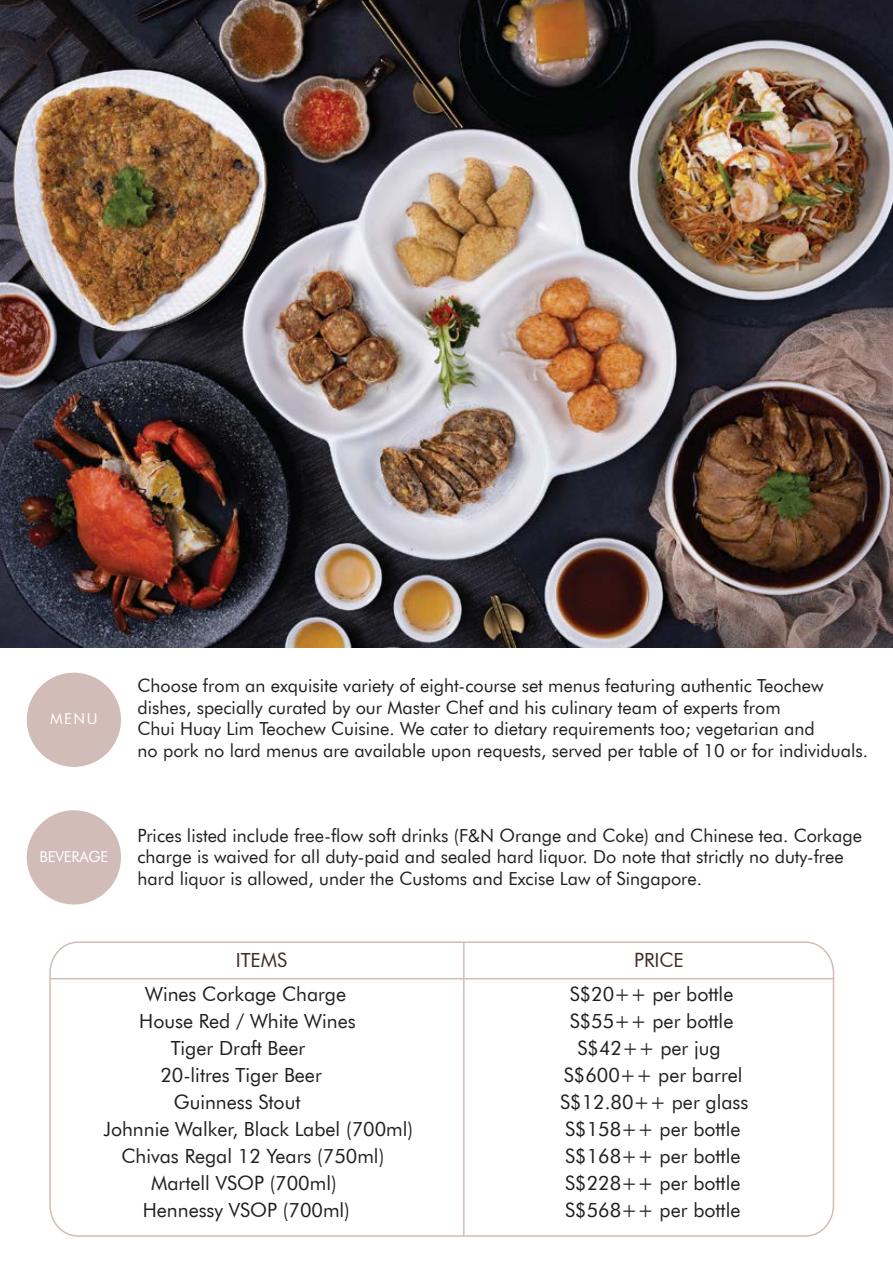
<style>
.page{position:relative;width:893px;height:1263px;background:#fff}
.page>*{position:absolute;margin:0;border:0;box-sizing:border-box;transform-origin:0 0}
.t1{font:19.5px/27px "Futura BT";color:#231f20;text-align:center}
.t2{font:19.5px "Futura BT";color:#422c23}
.t3{font:18px/21.6px "Futura BT";color:#231f20}
.t4{font:15px "Futura BT";letter-spacing:-.01em;color:#fff}
</style>
<div class="page">
<img style="left:0;top:0;width:893px;height:648px">
<div style="left:27px;top:673px;width:94px;height:94px;background:#d1bcb7;border-radius:50%"></div>
<div style="left:27px;top:810px;width:94px;height:94px;background:#d1bcb7;border-radius:50%"></div>
<svg style="left:49px;top:941px;width:786px;height:296px"></svg>
<p class="t4" style="left:50px;top:709px;width:49px">MENU</p>
<p class="t4" style="left:39px;top:847px;width:70px">BEVERAGE</p>
<p class="t3" style="left:137px;top:675px;width:732px">Choose from an exquisite variety of eight-course set menus featuring authentic Teochew dishes, specially curated by our Master Chef and his culinary team of experts from<br>Chui Huay Lim Teochew Cuisine. We cater to dietary requirements too; vegetarian and<br>no pork no lard menus are available upon requests, served per table of 10 or for individuals.</p>
<p class="t3" style="left:137px;top:824px;width:726px">Prices listed include free-flow soft drinks (F&amp;N Orange and Coke) and Chinese tea. Corkage charge is waived for all duty-paid and sealed hard liquor. Do note that strictly no duty-free hard liquor is allowed, under the Customs and Excise Law of Singapore.</p>
<p class="t2" style="left:236px;top:948px;width:53px">ITEMS</p>
<p class="t2" style="left:634px;top:948px;width:51px">PRICE</p>
<p class="t1" style="left:145px;top:980px;width:202px">Wines Corkage Charge</p>
<p class="t1" style="left:139px;top:1007px;width:218px">House Red / White Wines</p>
<p class="t1" style="left:171px;top:1034px;width:136px">Tiger Draft Beer</p>
<p class="t1" style="left:160px;top:1061px;width:163px">20-litres Tiger Beer</p>
<p class="t1" style="left:174px;top:1088px;width:128px">Guinness Stout</p>
<p class="t1" style="left:103px;top:1115px;width:311px">Johnnie Walker, Black Label (700ml)</p>
<p class="t1" style="left:121px;top:1142px;width:264px">Chivas Regal 12 Years (750ml)</p>
<p class="t1" style="left:151px;top:1169px;width:187px">Martell VSOP (700ml)</p>
<p class="t1" style="left:143px;top:1196px;width:209px">Hennessy VSOP (700ml)</p>
<p class="t1" style="left:560px;top:980px;width:190px">S$20++ per bottle<br>S$55++ per bottle<br>S$42++ per jug<br>S$600++ per barrel<br>S$12.80++ per glass<br>S$158++ per bottle<br>S$168++ per bottle<br>S$228++ per bottle<br>S$568++ per bottle</p>
</div>
